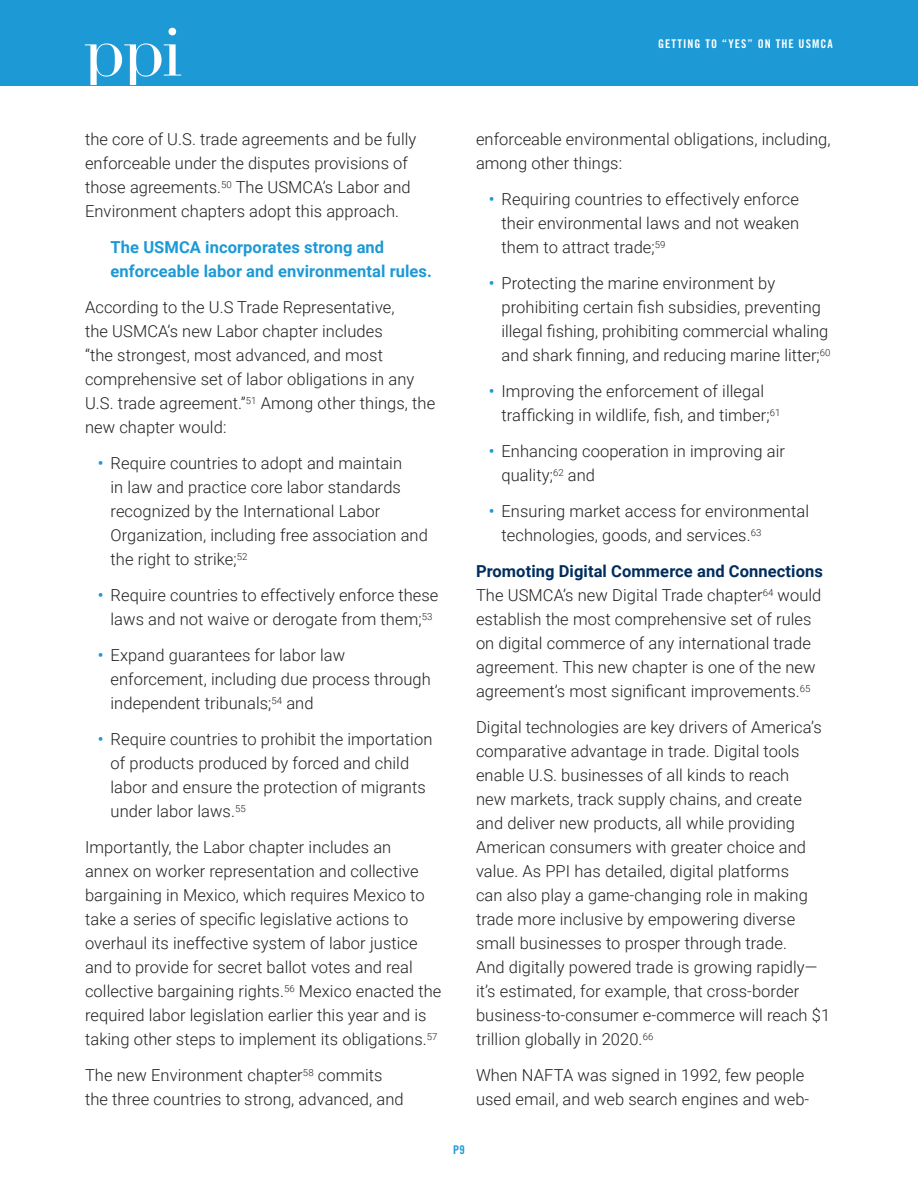
<style>
.page{position:relative;width:918px;height:1188px;background:#fff}
.page>*{position:absolute;margin:0;border:0;box-sizing:border-box;transform-origin:0 0}
.Body_Copy{font:300 16.5px/24px "Roboto";letter-spacing:.005em;color:#231f20}
.Quote__Small_in_text{font:700 16.5px/24px "Roboto";letter-spacing:.005em;color:#1d99d6}
.H3_-_Subtitle{font:700 16.5px "Roboto";letter-spacing:.005em;color:#002d5e}
.t1{font:12px "Trade Gothic LT Std Bd Cn 20";letter-spacing:.09em;color:#fff}
.t2{font:12px "Trade Gothic LT Std Bd Cn 20";color:#1d99d6}
.s1{font-weight:500;color:#1d99d6}
</style>
<div class="page">
<div style="left:0;top:0;width:918px;height:85px;background:#1d99d6"></div>
<svg style="left:168px;top:28px;width:8px;height:7px"></svg>
<svg style="left:85px;top:43px;width:96px;height:42px"></svg>
<p class="t1" style="left:658px;top:36px;width:176px">GETTING TO “YES” ON THE USMCA</p>
<p class="Body_Copy" style="left:85px;top:127px;width:333px">the core of U.S. trade agreements and be fully enforceable under the disputes provisions of those agreements.<sup>50</sup> The USMCA’s Labor and Environment chapters adopt this approach.</p>
<p class="Quote__Small_in_text" style="left:111px;top:235px;width:323px">The USMCA incorporates strong and enforceable labor and environmental rules.</p>
<p class="Body_Copy" style="left:85px;top:295px;width:352px">According to the U.S Trade Representative,<br>the USMCA’s new Labor chapter includes<br>“the strongest, most advanced, and most comprehensive set of labor obligations in any U.S. trade agreement.”<sup>51</sup> Among other things, the new chapter would:</p>
<p class="Body_Copy" style="left:111px;top:451px;width:319px;text-indent:-13px"><span class="s1">•</span> Require countries to adopt and maintain<br>in law and practice core labor standards recognized by the International Labor Organization, including free association and the right to strike;<sup>52</sup></p>
<p class="Body_Copy" style="left:98px;top:583px;width:342px;text-align:center"><span class="s1">•</span> Require countries to effectively enforce these laws and not waive or derogate from them;<sup>53</sup></p>
<p class="Body_Copy" style="left:111px;top:643px;width:322px;text-indent:-13px"><span class="s1">•</span> Expand guarantees for labor law enforcement, including due process through independent tribunals;<sup>54</sup> and</p>
<p class="Body_Copy" style="left:111px;top:727px;width:323px;text-indent:-13px"><span class="s1">•</span> Require countries to prohibit the importation of products produced by forced and child labor and ensure the protection of migrants under labor laws.<sup>55</sup></p>
<p class="Body_Copy" style="left:85px;top:835px;width:358px">Importantly, the Labor chapter includes an<br>annex on worker representation and collective bargaining in Mexico, which requires Mexico to take a series of specific legislative actions to overhaul its ineffective system of labor justice and to provide for secret ballot votes and real collective bargaining rights.<sup>56</sup> Mexico enacted the required labor legislation earlier this year and is taking other steps to implement its obligations.<sup>57</sup></p>
<p class="Body_Copy" style="left:85px;top:1063px;width:320px">The new Environment chapter<sup>58</sup> commits the three countries to strong, advanced, and</p>
<p class="Body_Copy" style="left:476px;top:127px;width:356px">enforceable environmental obligations, including, among other things:</p>
<p class="Body_Copy" style="left:502px;top:187px;width:299px;text-align:justify;text-indent:-13px"><span class="s1">•</span> Requiring countries to effectively enforce their environmental laws and not weaken them to attract trade;<sup>59</sup></p>
<p class="Body_Copy" style="left:502px;top:271px;width:330px;text-indent:-13px"><span class="s1">•</span> Protecting the marine environment by prohibiting certain fish subsidies, preventing illegal fishing, prohibiting commercial whaling and shark finning, and reducing marine litter;<sup>60</sup></p>
<p class="Body_Copy" style="left:502px;top:379px;width:280px;text-indent:-13px"><span class="s1">•</span> Improving the enforcement of illegal trafficking in wildlife, fish, and timber;<sup>61</sup></p>
<p class="Body_Copy" style="left:502px;top:439px;width:285px;text-indent:-13px"><span class="s1">•</span> Enhancing cooperation in improving air quality;<sup>62</sup> and</p>
<p class="Body_Copy" style="left:502px;top:499px;width:309px;text-indent:-13px"><span class="s1">•</span> Ensuring market access for environmental technologies, goods, and services.<sup>63</sup></p>
<p class="H3_-_Subtitle" style="left:476px;top:560px;width:348px">Promoting Digital Commerce and Connections</p>
<p class="Body_Copy" style="left:476px;top:583px;width:347px">The USMCA’s new Digital Trade chapter<sup>64</sup> would establish the most comprehensive set of rules on digital commerce of any international trade agreement. This new chapter is one of the new agreement’s most significant improvements.<sup>65</sup></p>
<p class="Body_Copy" style="left:476px;top:715px;width:356px">Digital technologies are key drivers of America’s comparative advantage in trade. Digital tools enable U.S. businesses of all kinds to reach<br>new markets, track supply chains, and create and deliver new products, all while providing American consumers with greater choice and value. As PPI has detailed, digital platforms<br>can also play a game-changing role in making trade more inclusive by empowering diverse small businesses to prosper through trade.<br>And digitally powered trade is growing rapidly— it’s estimated, for example, that cross-border business-to-consumer e-commerce will reach $1 trillion globally in 2020.<sup>66</sup></p>
<p class="Body_Copy" style="left:476px;top:1063px;width:335px">When NAFTA was signed in 1992, few people used email, and web search engines and web-</p>
<p class="t2" style="left:453px;top:1142px;width:13px">P9</p>
</div>
